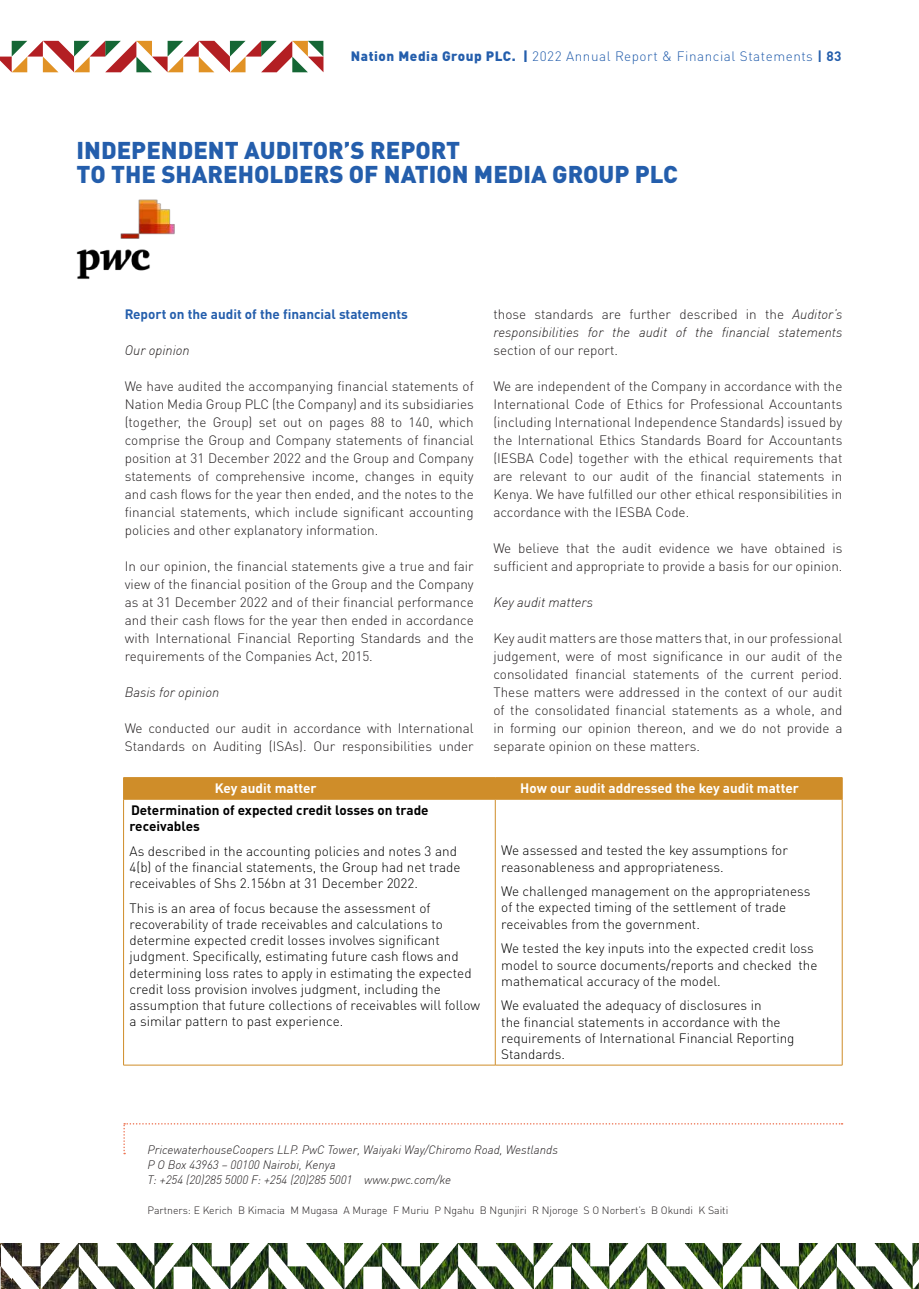
<style>
.page{position:relative;width:919px;height:1289px;background:#fff}
.page>*{position:absolute;margin:0;border:0;box-sizing:border-box;transform-origin:0 0}
.t1{font:900 24px/24px "DIN Pro";color:#245eac}
.t2{font:300 13.5px/18px "DIN Pro";color:#231f20;text-align:justify}
.t3{font:300 13.5px/16.2px "DIN Pro";color:#000}
.t4{font:italic 300 13.5px "DIN";color:#231f20}
.t5{font:300 13.5px "DIN Pro";letter-spacing:.04em;color:#245eac}
.t6{font:700 13.5px/15.9px "DIN Pro";color:#000}
.t7{font:700 13.5px "DIN Pro";color:#fff}
.t8{font:700 13.5px "DIN Pro";color:#245eac}
.t9{font:italic 300 12px/15px "DIN";color:#231f20}
.t10{font:300 10.5px "DIN Pro";color:#231f20}
.s1{font-weight:900}
.s2{font-weight:700}
.s3{font-family:"DIN";font-style:italic}
</style>
<div class="page">
<img style="left:0;top:1243px;width:918px;height:45px">
<svg style="left:0;top:41px;width:323px;height:31px"></svg>
<img style="left:76px;top:199px;width:99px;height:80px">
<hr style="left:123px;top:799px;width:1px;height:265px;background:#cf8d29">
<hr style="left:495px;top:799px;width:1px;height:265px;background:#cf8d29">
<hr style="left:841px;top:799px;width:1px;height:265px;background:#cf8d29">
<hr style="left:123px;top:1064px;width:372px;height:1px;background:#cf8d29">
<hr style="left:495px;top:1064px;width:347px;height:1px;background:#cf8d29">
<div style="left:123px;top:777px;width:719px;height:22px;background:#cf8d29"></div>
<hr style="left:124px;top:798px;width:371px;height:1px;background:#cf8d29">
<hr style="left:495px;top:798px;width:347px;height:1px;background:#cf8d29">
<svg style="left:123px;top:1123px;width:719px;height:31px"></svg>
<p class="t5" style="left:351px;top:45px;width:492px"><span class="s1">Nation Media Group PLC. |</span> 2022 Annual Report &amp; Financial Statements <span class="s2">| 83</span></p>
<h1 class="t1" style="left:77px;top:135px;width:602px">INDEPENDENT AUDITOR’S REPORT<br>TO THE SHAREHOLDERS OF NATION MEDIA GROUP PLC</h1>
<p class="t8" style="left:125px;top:303px;width:285px">Report on the audit of the financial statements</p>
<p class="t4" style="left:125px;top:342px;width:66px">Our opinion</p>
<p class="t2" style="left:125px;top:376px;width:350px">We have audited the accompanying financial statements of Nation Media Group PLC (the Company) and its subsidiaries (together, the Group) set out on pages 88 to 140, which comprise the Group and Company statements of financial position at 31 December 2022 and the Group and Company statements of comprehensive income, changes in equity and cash flows for the year then ended, and the notes to the financial statements, which include significant accounting policies and other explanatory information.</p>
<p class="t2" style="left:125px;top:556px;width:350px">In our opinion, the financial statements give a true and fair view of the financial position of the Group and the Company as at 31 December 2022 and of their financial performance and their cash flows for the year then ended in accordance with International Financial Reporting Standards and the requirements of the Companies Act, 2015.</p>
<p class="t4" style="left:125px;top:684px;width:96px">Basis for opinion</p>
<p class="t2" style="left:125px;top:718px;width:350px">We conducted our audit in accordance with International<br>Standards on Auditing (ISAs). Our responsibilities under</p>
<p class="t2" style="left:493px;top:304px;width:350px">those standards are further described in the <span class="s3">Auditor’s</span></p>
<p class="t4" style="left:493px;top:324px;width:350px">responsibilities for the audit of the financial statements</p>
<p class="t2" style="left:493px;top:340px;width:126px">section of our report.</p>
<p class="t2" style="left:493px;top:376px;width:350px">We are independent of the Company in accordance with the International Code of Ethics for Professional Accountants (including International Independence Standards) issued by the International Ethics Standards Board for Accountants (IESBA Code) together with the ethical requirements that are relevant to our audit of the financial statements in Kenya. We have fulfilled our other ethical responsibilities in accordance with the IESBA Code.</p>
<p class="t2" style="left:493px;top:538px;width:350px">We believe that the audit evidence we have obtained is sufficient and appropriate to provide a basis for our opinion.</p>
<p class="t4" style="left:493px;top:594px;width:101px">Key audit matters</p>
<p class="t2" style="left:493px;top:628px;width:350px">Key audit matters are those matters that, in our professional judgement, were of most significance in our audit of the consolidated financial statements of the current period.<br>These matters were addressed in the context of our audit of the consolidated financial statements as a whole, and in forming our opinion thereon, and we do not provide a separate opinion on these matters.</p>
<p class="t7" style="left:215px;top:777px;width:103px">Key audit matter</p>
<p class="t7" style="left:520px;top:777px;width:280px">How our audit addressed the key audit matter</p>
<p class="t6" style="left:129px;top:800px;width:300px">Determination of expected credit losses on trade receivables</p>
<p class="t3" style="left:129px;top:841px;width:332px">As described in the accounting policies and notes 3 and<br>4(b) of the financial statements, the Group had net trade receivables of Shs 2.156bn at 31 December 2022.</p>
<p class="t3" style="left:129px;top:898px;width:352px">This is an area of focus because the assessment of recoverability of trade receivables and calculations to determine expected credit losses involves significant judgment. Specifically, estimating future cash flows and determining loss rates to apply in estimating the expected credit loss provision involves judgment, including the assumption that future collections of receivables will follow a similar pattern to past experience.</p>
<p class="t3" style="left:501px;top:841px;width:288px">We assessed and tested the key assumptions for reasonableness and appropriateness.</p>
<p class="t3" style="left:501px;top:882px;width:310px">We challenged management on the appropriateness of the expected timing of the settlement of trade receivables from the government.</p>
<p class="t3" style="left:501px;top:939px;width:318px">We tested the key inputs into the expected credit loss model to source documents/reports and checked the mathematical accuracy of the model.</p>
<p class="t3" style="left:501px;top:996px;width:295px">We evaluated the adequacy of disclosures in<br>the financial statements in accordance with the requirements of International Financial Reporting Standards.</p>
<p class="t9" style="left:147px;top:1142px;width:412px">PricewaterhouseCoopers LLP. PwC Tower, Waiyaki Way/Chiromo Road, Westlands<br>P O Box 43963 – 00100 Nairobi, Kenya<br>T: +254 (20)285 5000 F: +254 (20)285 5001 www.pwc.com/ke</p>
<p class="t10" style="left:147px;top:1202px;width:582px">Partners: E Kerich B Kimacia M Mugasa A Murage F Muriu P Ngahu B Ngunjiri R Njoroge S O Norbert’s B Okundi K Saiti</p>
</div>
